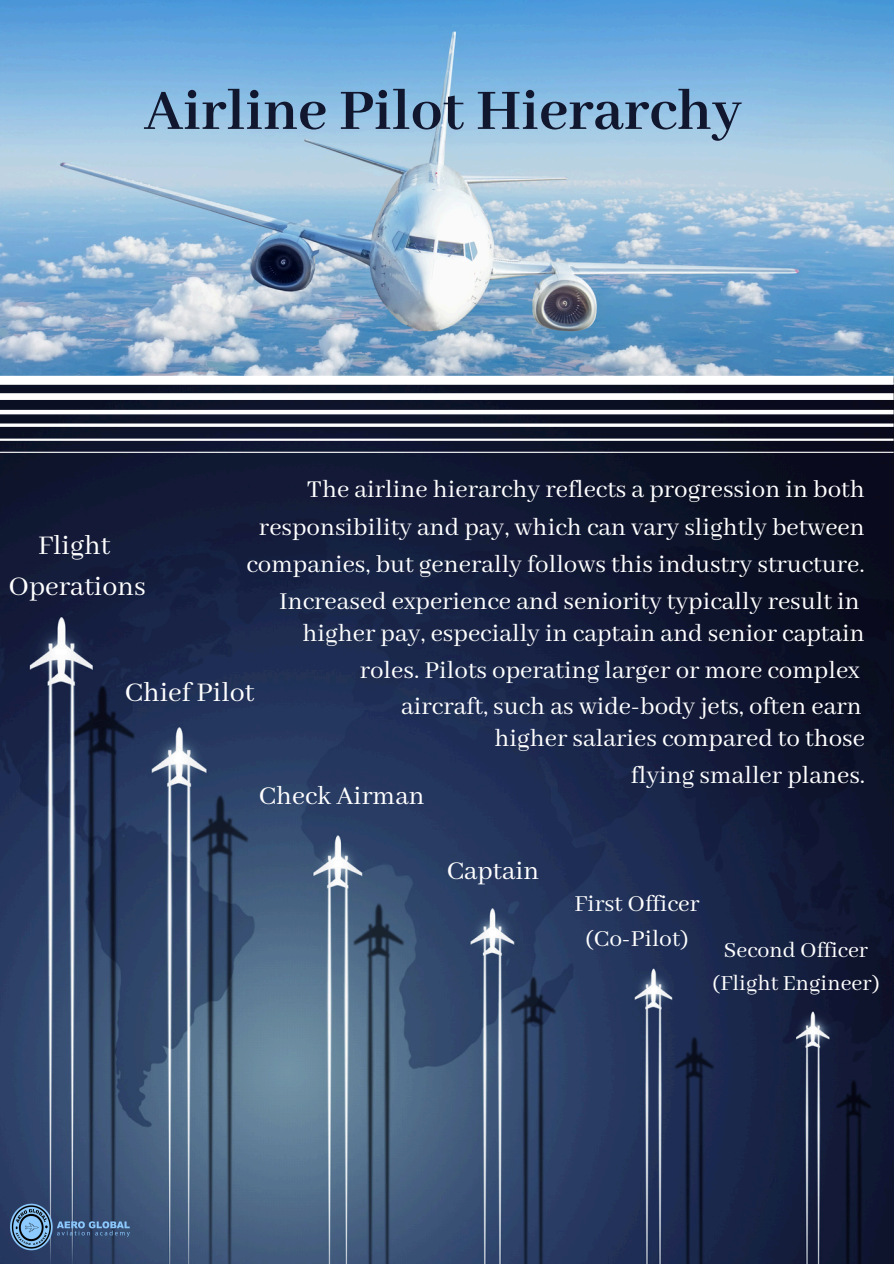
<style>
.page{position:relative;width:894px;height:1264px;background:#fff}
.page>*{position:absolute;margin:0;border:0;box-sizing:border-box;transform-origin:0 0}
.t1{font:700 63.15px "Abhaya Libre";color:#11172f}
.t2{font:30px/41.7px "Abhaya Libre";color:#fff;text-align:center}
.t3{font:28.5px "Abhaya Libre";color:#fff}
.t4{font:27px/37.2px "Abhaya Libre";color:#fff;text-align:right}
.t5{font:25.5px/34.8px "Abhaya Libre";color:#fff;text-align:center}
.t6{font:24px "Abhaya Libre";color:#fff}
</style>
<div class="page">
<img style="left:0;top:0;width:893px;height:376px">
<img style="left:0;top:385px;width:893px;height:878px">
<div style="left:0;top:393px;width:893px;height:7px;background:#fff"></div>
<hr style="left:0;top:410px;width:893px;height:4px;background:#fff">
<svg style="left:0;top:423px;width:893px;height:4px"></svg>
<hr style="left:0;top:438px;width:893px;height:3px;background:#fff">
<hr style="left:0;top:452px;width:893px;height:1px;background:#fff">
<img style="left:8px;top:1203px;width:125px;height:46px">
<p class="t1" style="left:144px;top:76px;width:599px">Airline Pilot Hierarchy</p>
<h2 class="t4" style="left:246px;top:472px;width:619px">The airline hierarchy reflects a progression in both responsibility and pay, which can vary slightly between companies, but generally follows this industry structure.<br>Increased experience and seniority typically result in</h2>
<h2 class="t4" style="left:302px;top:615px;width:563px">higher pay, especially in captain and senior captain roles. Pilots operating larger or more complex</h2>
<h2 class="t4" style="left:401px;top:688px;width:462px">aircraft, such as wide-body jets, often earn</h2>
<p class="t4" style="left:494px;top:720px;width:372px">higher salaries compared to those flying smaller planes.</p>
<h2 class="t2" style="left:8px;top:525px;width:139px">Flight<br>Operations</h2>
<h2 class="t2" style="left:125px;top:673px;width:131px">Chief Pilot</h2>
<h2 class="t3" style="left:259px;top:780px;width:167px">Check Airman</h2>
<p class="t3" style="left:446px;top:855px;width:94px">Captain</p>
<p class="t5" style="left:574px;top:887px;width:126px">First Officer (Co-Pilot)</p>
<h2 class="t6" style="left:723px;top:937px;width:146px">Second Officer</h2>
<h2 class="t6" style="left:712px;top:969px;width:168px">(Flight Engineer)</h2>
</div>
